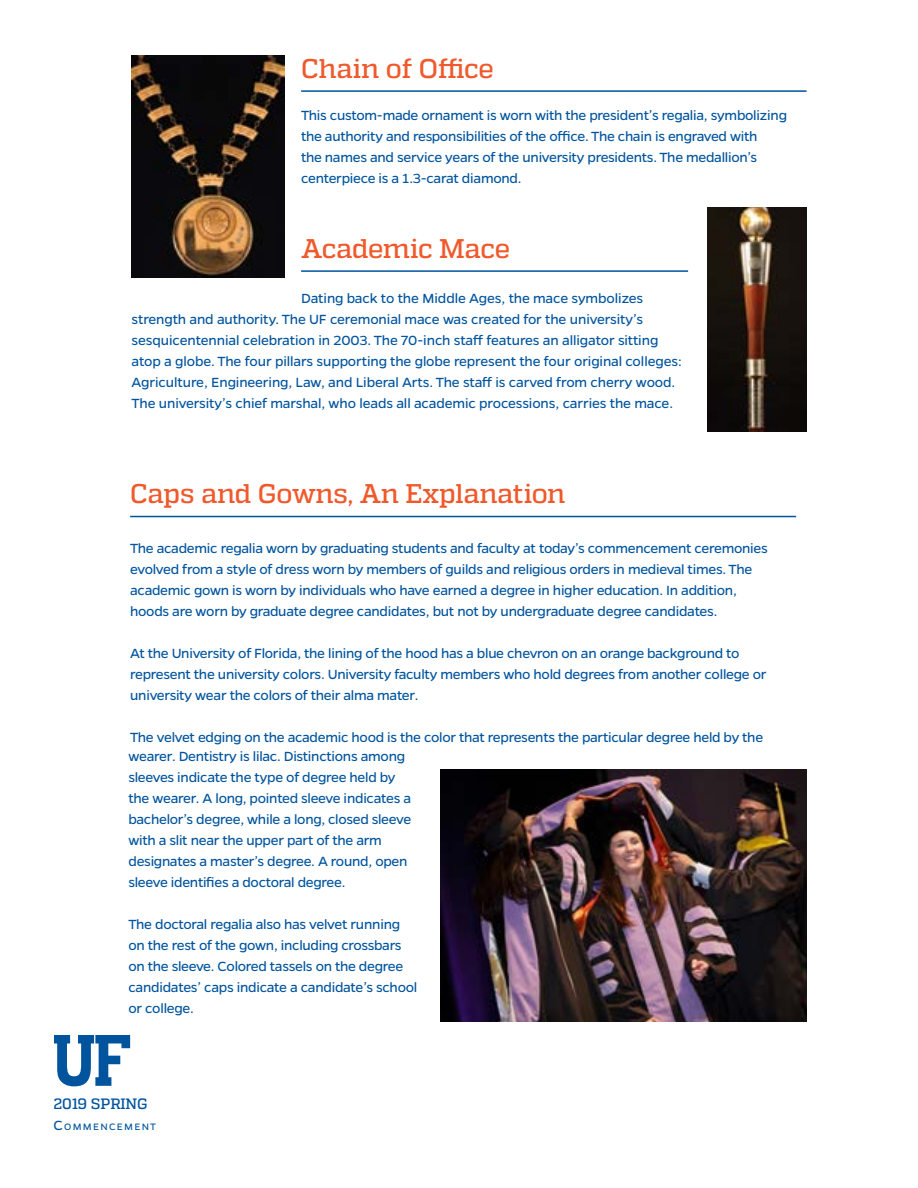
<style>
.page{position:relative;width:918px;height:1188px;background:#fff}
.page>*{position:absolute;margin:0;border:0;box-sizing:border-box;transform-origin:0 0}
.t1{font:500 27px "Quadon";letter-spacing:-.015em;color:#f0592b}
.t2{font:15px/21px "Gentona";letter-spacing:-.02em;color:#00549e}
.t3{font:500 15px "Quadon";letter-spacing:-.005em;color:#00549e}
.t4{font:10.5px "Gentona";letter-spacing:.115em;color:#00549e}
.s1{font-size:15px}
</style>
<div class="page">
<svg style="left:54px;top:1035px;width:76px;height:51px"></svg>
<hr style="left:301px;top:90px;width:506px;height:2px;background:#00549e">
<hr style="left:301px;top:270px;width:387px;height:2px;background:#00549e">
<img style="left:132px;top:55px;width:152px;height:223px">
<img style="left:707px;top:208px;width:100px;height:224px">
<hr style="left:130px;top:516px;width:666px;height:1px;background:#00549e">
<img style="left:440px;top:769px;width:367px;height:253px">
<h1 class="t1" style="left:301px;top:53px;width:194px">Chain of Office</h1>
<p class="t2" style="left:301px;top:104px;width:487px">This custom-made ornament is worn with the president’s regalia, symbolizing the authority and responsibilities of the office. The chain is engraved with<br>the names and service years of the university presidents. The medallion’s centerpiece is a 1.3-carat diamond.</p>
<h1 class="t1" style="left:301px;top:233px;width:211px">Academic Mace</h1>
<p class="t2" style="left:132px;top:287px;width:552px;text-indent:170px">Dating back to the Middle Ages, the mace symbolizes strength and authority. The UF ceremonial mace was created for the university’s sesquicentennial celebration in 2003. The 70-inch staff features an alligator sitting atop a globe. The four pillars supporting the globe represent the four original colleges:<br>Agriculture, Engineering, Law, and Liberal Arts. The staff is carved from cherry wood.<br>The university’s chief marshal, who leads all academic processions, carries the mace.</p>
<h1 class="t1" style="left:130px;top:478px;width:437px">Caps and Gowns, An Explanation</h1>
<p class="t2" style="left:130px;top:537px;width:639px">The academic regalia worn by graduating students and faculty at today’s commencement ceremonies evolved from a style of dress worn by members of guilds and religious orders in medieval times. The academic gown is worn by individuals who have earned a degree in higher education. In addition, hoods are worn by graduate degree candidates, but not by undergraduate degree candidates.</p>
<p class="t2" style="left:130px;top:642px;width:638px">At the University of Florida, the lining of the hood has a blue chevron on an orange background to represent the university colors. University faculty members who hold degrees from another college or university wear the colors of their alma mater.</p>
<p class="t2" style="left:129px;top:727px;width:636px;line-height:18.9px">The velvet edging on the academic hood is the color that represents the particular degree held by the wearer. Dentistry is lilac. Distinctions among</p>
<p class="t2" style="left:129px;top:766px;width:284px">sleeves indicate the type of degree held by the wearer. A long, pointed sleeve indicates a bachelor’s degree, while a long, closed sleeve with a slit near the upper part of the arm designates a master’s degree. A round, open sleeve identifies a doctoral degree.</p>
<p class="t2" style="left:129px;top:913px;width:290px">The doctoral regalia also has velvet running on the rest of the gown, including crossbars on the sleeve. Colored tassels on the degree candidates’ caps indicate a candidate’s school or college.</p>
<p class="t3" style="left:53px;top:1095px;width:96px">2019 SPRING</p>
<p class="t4" style="left:53px;top:1121px;width:104px"><span class="s1">C</span>ommencement</p>
</div>
